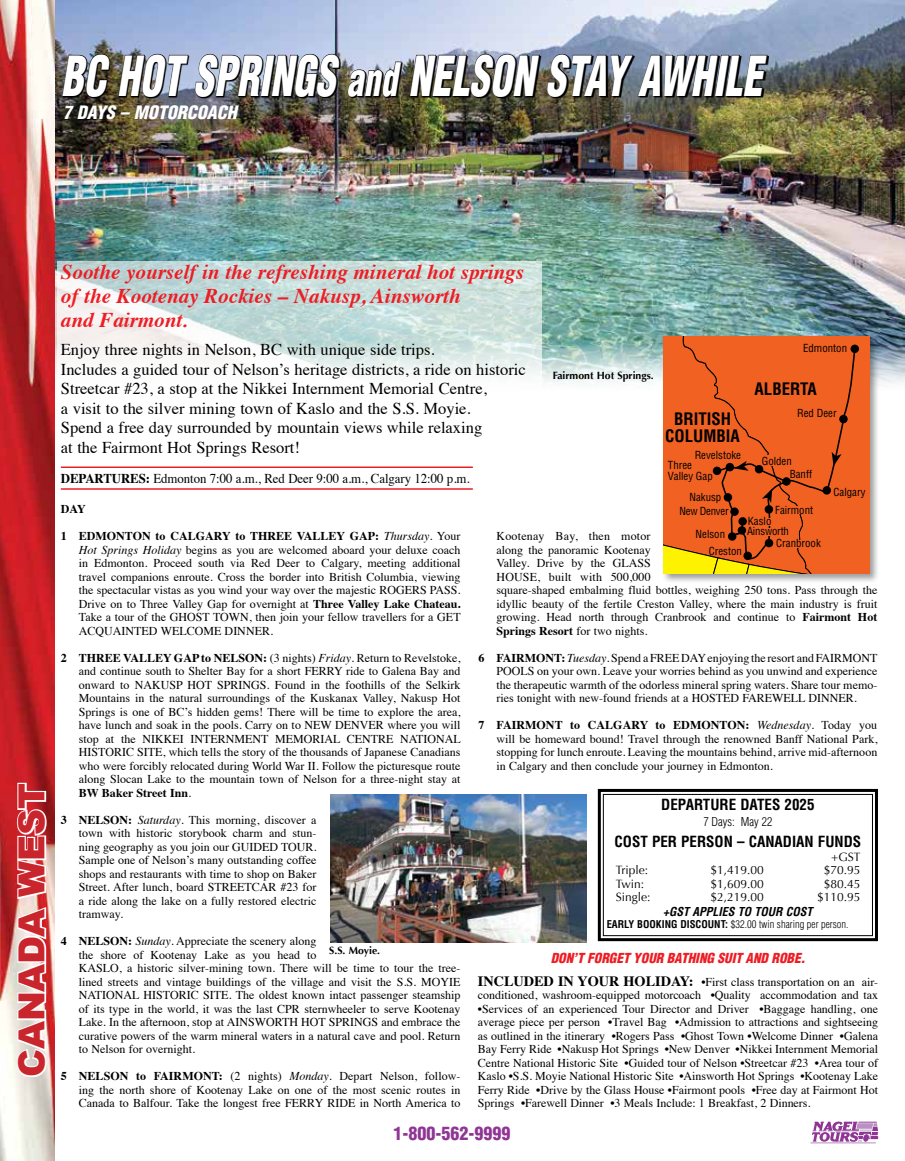
<style>
.page{position:relative;width:905px;height:1161px;background:#fff}
.page>*{position:absolute;margin:0;border:0;box-sizing:border-box;transform-origin:0 0}
.t1{font:italic 900 condensed 54px "Helvetica";color:#fff;scale:.75 1}
.t2{font:900 36px "Arial";color:#c9252c}
.t3{font:italic 700 21px/24px "Times";color:#ed1d24}
.t4{font:italic 900 condensed 18px "Helvetica";color:#fff}
.t5{font:900 condensed 18px "Helvetica";color:#8f3694}
.t6{font:700 condensed 16.8px/16.8px "Helvetica";color:#000;text-align:center}
.t7{font:16.5px/19.5px "Times";color:#000}
.t8{font:700 condensed 15px "Helvetica";color:#000}
.t9{font:13.5px "Times";letter-spacing:-.005em;color:#000;scale:.95 1}
.t10{font:italic 900 condensed 13.5px "Helvetica";color:#ed1d24}
.t11{font:12px/13.5px "Times";color:#000;text-align:justify}
.t12{font:12px "Optima";color:#000}
.t13{font:italic 700 condensed 12px "Helvetica";color:#000}
.t14{font:300 condensed 12px "Helvetica";color:#000}
.t15{font:700 12px "Times";color:#000}
.t16{font:condensed 10.8px/16.6px "Helvetica";color:#000}
.t17{font:condensed 10.8px/14.4px "Helvetica";letter-spacing:-.02em;color:#000;text-align:center}
.t18{font:300 condensed 10.5px "Helvetica";color:#000}
.t19{font:700 10.5px "Optima";color:#000}
.s1{font-size:45px}
.s2{font-weight:700}
.s3{font-style:italic}
.s4{font-weight:700;font-size:14.25px}
</style>
<div class="page">
<img style="left:56px;top:0;width:848px;height:383px">
<hr style="left:810px;top:1143px;width:65px;height:1px;background:#8f3694">
<svg style="left:812px;top:1122px;width:66px;height:20px"></svg>
<img style="left:0;top:0;width:54px;height:1161px">
<svg style="left:15px;top:781px;width:34px;height:298px"></svg>
<div style="left:661px;top:334px;width:219px;height:250px;background:#000;opacity:.4"></div>
<svg style="left:663px;top:336px;width:206px;height:238px"></svg>
<hr style="left:61px;top:466px;width:412px;height:2px;background:#ed1d24">
<hr style="left:61px;top:488px;width:412px;height:2px;background:#ed1d24">
<svg style="left:111px;top:55px;width:657px;height:43px"></svg>
<svg style="left:62px;top:54px;width:49px;height:44px"></svg>
<svg style="left:118px;top:54px;width:222px;height:44px"></svg>
<svg style="left:347px;top:61px;width:55px;height:36px"></svg>
<svg style="left:409px;top:54px;width:131px;height:44px"></svg>
<svg style="left:546px;top:54px;width:221px;height:44px"></svg>
<img style="left:330px;top:794px;width:256px;height:148px">
<svg style="left:597px;top:788px;width:281px;height:154px"></svg>
<div style="left:603px;top:794px;width:270px;height:142px;border:1px solid #000"></div>
<svg style="left:57px;top:261px;width:484px;height:122px"></svg>
<h1 class="t1" style="left:61px;top:42px;width:937px">BC HOT SPRINGS <span class="s1">AND</span> NELSON STAY AWHILE</h1>
<h3 class="t4" style="left:63px;top:102px;width:175px">7 DAYS – MOTORCOACH</h3>
<h2 class="t2" style="left:12px;top:1077px;width:296px;rotate:-90deg">CANADA WEST</h2>
<h3 class="t3" style="left:61px;top:258px;width:464px">Soothe yourself in the refreshing mineral hot springs of the Kootenay Rockies – Nakusp, Ainsworth<br>and Fairmont.</h3>
<p class="t7" style="left:61px;top:338px;width:466px">Enjoy three nights in Nelson, BC with unique side trips.<br>Includes a guided tour of Nelson’s heritage districts, a ride on historic Streetcar #23, a stop at the Nikkei Internment Memorial Centre,<br>a visit to the silver mining town of Kaslo and the S.S. Moyie.<br>Spend a free day surrounded by mountain views while relaxing<br>at the Fairmont Hot Springs Resort!</p>
<p class="t9" style="left:61px;top:465px;width:431px"><span class="s2">DEPARTURES:</span> Edmonton 7:00 a.m., Red Deer 9:00 a.m., Calgary 12:00 p.m.</p>
<p class="t16" style="left:803px;top:340px;width:46px">Edmonton</p>
<p class="t19" style="left:552px;top:369px;width:102px">Fairmont Hot Springs.</p>
<h3 class="t6" style="left:754px;top:380px;width:64px">ALBERTA</h3>
<p class="t16" style="left:797px;top:405px;width:41px">Red Deer</p>
<h3 class="t6" style="left:665px;top:411px;width:76px">BRITISH<br>COLUMBIA</h3>
<p class="t16" style="left:694px;top:447px;width:48px">Revelstoke</p>
<p class="t17" style="left:679px;top:490px;width:51px">Nakusp<br>New Denver</p>
<p class="t16" style="left:708px;top:526px;width:35px;text-indent:-13px">Nelson<br>Creston</p>
<p class="t16" style="left:761px;top:453px;width:32px">Golden</p>
<p class="t16" style="left:668px;top:460px;width:46px;line-height:10.8px">Three<br>Valley Gap</p>
<p class="t16" style="left:789px;top:465px;width:24px">Banff</p>
<p class="t16" style="left:833px;top:483px;width:34px">Calgary</p>
<p class="t15" style="left:61px;top:497px;width:26px">DAY</p>
<p class="t11" style="left:79px;top:528px;width:383px;text-indent:-18px"><span class="s2">1 EDMONTON to CALGARY to THREE VALLEY GAP:</span> <span class="s3">Thursday</span>. Your <span class="s3">Hot Springs Holiday</span> begins as you are welcomed aboard your deluxe coach in Edmonton. Proceed south via Red Deer to Calgary, meeting additional travel companions enroute. Cross the border into British Columbia, viewing the spectacular vistas as you wind your way over the majestic ROGERS PASS.<br>Drive on to Three Valley Gap for overnight at <span class="s2">Three Valley Lake Chateau.<br></span>Take a tour of the GHOST TOWN, then join your fellow travellers for a GET ACQUAINTED WELCOME DINNER.</p>
<p class="t11" style="left:79px;top:650px;width:383px;text-indent:-18px"><span class="s2">2 THREE VALLEY GAP to NELSON:</span> (3 nights) <span class="s3">Friday</span>. Return to Revelstoke, and continue south to Shelter Bay for a short FERRY ride to Galena Bay and onward to NAKUSP HOT SPRINGS. Found in the foothills of the Selkirk Mountains in the natural surroundings of the Kuskanax Valley, Nakusp Hot Springs is one of BC’s hidden gems! There will be time to explore the area, have lunch and soak in the pools. Carry on to NEW DENVER where you will stop at the NIKKEI INTERNMENT MEMORIAL CENTRE NATIONAL HISTORIC SITE, which tells the story of the thousands of Japanese Canadians who were forcibly relocated during World War II. Follow the picturesque route along Slocan Lake to the mountain town of Nelson for a three-night stay at <span class="s2">BW Baker Street Inn</span>.</p>
<p class="t11" style="left:79px;top:812px;width:239px;text-indent:-18px"><span class="s2">3 NELSON:</span> <span class="s3">Saturday</span>. This morning, discover a town with historic storybook charm and stun&shy;ning geography as you join our GUIDED TOUR.<br>Sample one of Nelson’s many outstanding coffee shops and restaurants with time to shop on Baker Street. After lunch, board STREETCAR #23 for a ride along the lake on a fully restored electric tramway.</p>
<p class="t11" style="left:79px;top:933px;width:383px;text-align:left;text-indent:-18px"><span class="s2">4 NELSON:</span> <span class="s3">Sunday</span>. Appreciate the scenery along<br>the shore of Kootenay Lake as you head to<br>KASLO, a historic silver-mining town. There will be time to tour the tree&shy;lined streets and vintage buildings of the village and visit the S.S. MOYIE NATIONAL HISTORIC SITE. The oldest known intact passenger steamship of its type in the world, it was the last CPR sternwheeler to serve Kootenay Lake. In the afternoon, stop at AINSWORTH HOT SPRINGS and embrace the curative powers of the warm mineral waters in a natural cave and pool. Return to Nelson for overnight.</p>
<p class="t11" style="left:79px;top:1068px;width:383px;text-indent:-18px"><span class="s2">5 NELSON to FAIRMONT:</span> (2 nights) <span class="s3">Monday</span>. Depart Nelson, follow&shy;ing the north shore of Kootenay Lake on one of the most scenic routes in Canada to Balfour. Take the longest free FERRY RIDE in North America to</p>
<p class="t16" style="left:775px;top:502px;width:39px">Fairmont</p>
<p class="t17" style="left:747px;top:516px;width:43px;line-height:10.2px;text-align:left">Kaslo<br>Ainsworth</p>
<p class="t16" style="left:776px;top:535px;width:46px">Cranbrook</p>
<p class="t11" style="left:496px;top:528px;width:382px;text-align:left">Kootenay Bay, then motor<br>along the panoramic Kootenay<br>Valley. Drive by the GLASS<br>HOUSE, built with 500,000<br>square-shaped embalming fluid bottles, weighing 250 tons. Pass through the idyllic beauty of the fertile Creston Valley, where the main industry is fruit growing. Head north through Cranbrook and continue to <span class="s2">Fairmont Hot Springs Resort</span> for two nights.</p>
<p class="t11" style="left:496px;top:650px;width:382px;text-indent:-18px"><span class="s2">6 FAIRMONT:</span> <span class="s3">Tuesday</span>. Spend a FREE DAY enjoying the resort and FAIRMONT POOLS on your own. Leave your worries behind as you unwind and experience the therapeutic warmth of the odorless mineral spring waters. Share tour memo&shy;ries tonight with new-found friends at a HOSTED FAREWELL DINNER.</p>
<p class="t11" style="left:496px;top:717px;width:382px;text-indent:-18px"><span class="s2">7 FAIRMONT to CALGARY to EDMONTON:</span> <span class="s3">Wednesday</span>. Today you will be homeward bound! Travel through the renowned Banff National Park, stopping for lunch enroute. Leaving the mountains behind, arrive mid-afternoon in Calgary and then conclude your journey in Edmonton.</p>
<p class="t8" style="left:661px;top:795px;width:155px">DEPARTURE DATES 2025</p>
<p class="t14" style="left:703px;top:815px;width:71px">7 Days: May 22</p>
<p class="t8" style="left:614px;top:832px;width:248px">COST PER PERSON – CANADIAN FUNDS</p>
<p class="t12" style="left:831px;top:849px;width:31px">+GST</p>
<p class="t12" style="left:616px;top:863px;width:34px">Triple:</p>
<p class="t12" style="left:710px;top:863px;width:55px">$1,419.00</p>
<p class="t12" style="left:823px;top:863px;width:38px">$70.95</p>
<p class="t12" style="left:616px;top:876px;width:30px">Twin:</p>
<p class="t12" style="left:710px;top:876px;width:55px">$1,609.00</p>
<p class="t12" style="left:823px;top:876px;width:38px">$80.45</p>
<p class="t12" style="left:616px;top:890px;width:36px">Single:</p>
<p class="t12" style="left:710px;top:890px;width:55px">$2,219.00</p>
<p class="t12" style="left:817px;top:890px;width:45px">$110.95</p>
<p class="t13" style="left:663px;top:904px;width:151px">+GST APPLIES TO TOUR COST</p>
<p class="t18" style="left:606px;top:918px;width:243px"><span class="s2">EARLY BOOKING DISCOUNT:</span> $32.00 twin sharing per person.</p>
<p class="t19" style="left:329px;top:944px;width:52px">S.S. Moyie.</p>
<p class="t10" style="left:550px;top:949px;width:256px">DON’T FORGET YOUR BATHING SUIT AND ROBE.</p>
<p class="t11" style="left:478px;top:974px;width:401px"><span class="s4">INCLUDED IN YOUR HOLIDAY:</span> •First class transportation on an air&shy;conditioned, washroom-equipped motorcoach •Quality accommodation and tax</p>
<p class="t11" style="left:478px;top:1001px;width:401px">•Services of an experienced Tour Director and Driver •Baggage handling, one average piece per person •Travel Bag •Admission to attractions and sightseeing as outlined in the itinerary •Rogers Pass •Ghost Town •Welcome Dinner •Galena Bay Ferry Ride •Nakusp Hot Springs •New Denver •Nikkei Internment Memorial Centre National Historic Site •Guided tour of Nelson •Streetcar #23 •Area tour of Kaslo •S.S. Moyie National Historic Site •Ainsworth Hot Springs •Kootenay Lake Ferry Ride •Drive by the Glass House •Fairmont pools •Free day at Fairmont Hot Springs •Farewell Dinner •3 Meals Include: 1 Breakfast, 2 Dinners.</p>
<h3 class="t5" style="left:393px;top:1122px;width:118px">1-800-562-9999</h3>
</div>
